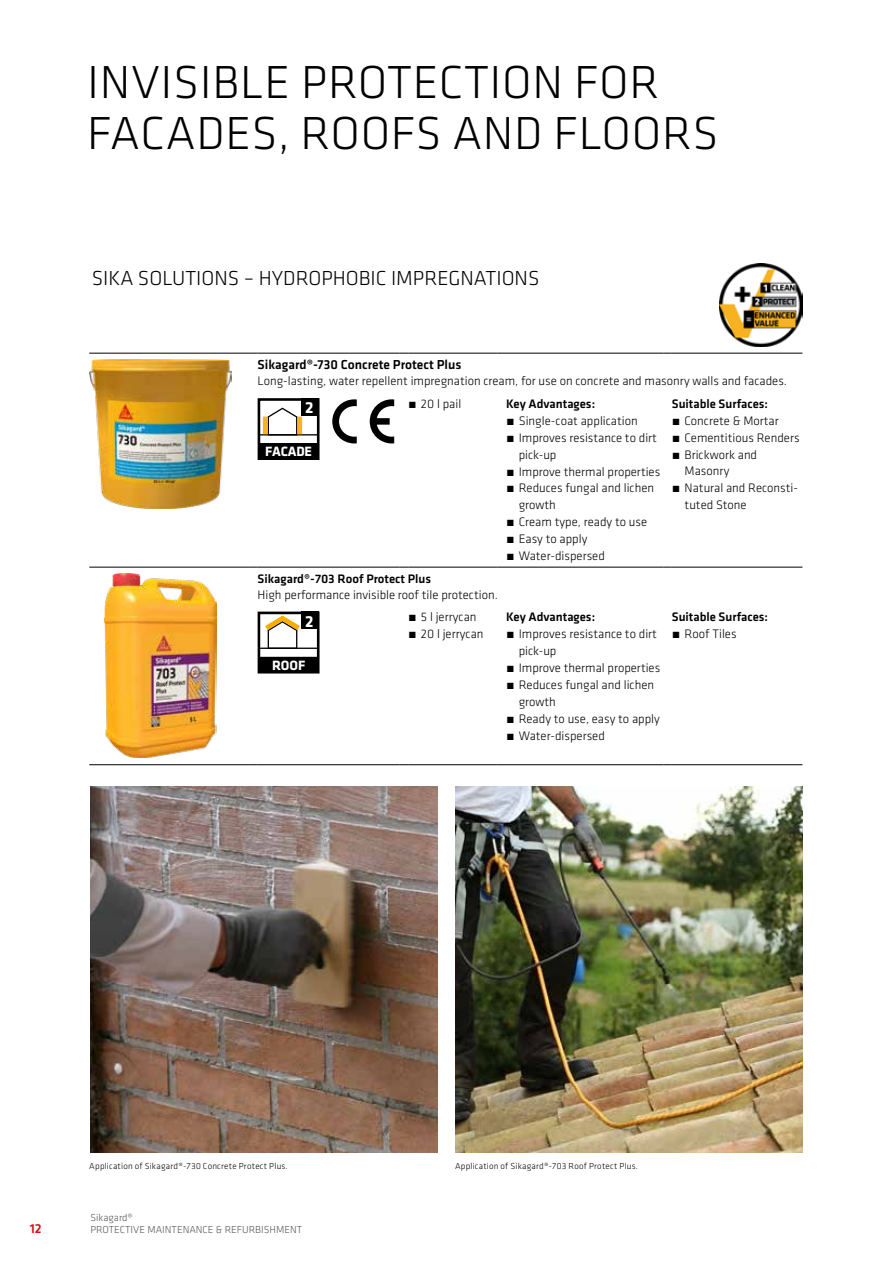
<style>
.page{position:relative;width:893px;height:1263px;background:#fff}
.page>*{position:absolute;margin:0;border:0;box-sizing:border-box;transform-origin:0 0}
.t1{font:300 48px/51px "Klavika";letter-spacing:.015em;color:#000}
.t2{font:300 21px "Klavika";color:#000}
.t3{font:700 16.65px "Klavika";color:#fff}
.t4{font:700 13.95px "Klavika";letter-spacing:-.015em;color:#fff}
.t5{font:500 13.5px "Klavika";color:#000}
.t6{font:500 13.5px "Klavika";color:#e30613}
.t7{font:300 12.75px/17px "Klavika";color:#000}
.t8{font:500 12.75px "Klavika";color:#000}
.t9{font:300 10.5px/12.6px "Klavika";color:#575756}
.t10{font:300 9px "Klavika";letter-spacing:.025em;color:#000}
</style>
<div class="page">
<img style="left:91px;top:787px;width:347px;height:365px">
<img style="left:455px;top:787px;width:347px;height:365px">
<hr style="left:258px;top:764px;width:142px;height:1px;background:#000">
<hr style="left:408px;top:764px;width:89px;height:1px;background:#000">
<hr style="left:258px;top:353px;width:142px;height:1px;background:#000">
<hr style="left:408px;top:353px;width:89px;height:1px;background:#000">
<hr style="left:506px;top:353px;width:157px;height:1px;background:#000">
<hr style="left:672px;top:353px;width:130px;height:1px;background:#000">
<hr style="left:506px;top:764px;width:157px;height:1px;background:#000">
<hr style="left:672px;top:764px;width:130px;height:1px;background:#000">
<hr style="left:89px;top:353px;width:160px;height:1px;background:#000">
<hr style="left:258px;top:567px;width:142px;height:1px;background:#000">
<hr style="left:408px;top:567px;width:89px;height:1px;background:#000">
<hr style="left:506px;top:567px;width:157px;height:1px;background:#000">
<hr style="left:672px;top:567px;width:130px;height:1px;background:#000">
<hr style="left:89px;top:567px;width:160px;height:1px;background:#000">
<hr style="left:89px;top:764px;width:160px;height:1px;background:#000">
<img style="left:89px;top:359px;width:143px;height:149px">
<div style="left:259px;top:443px;width:59px;height:16px;background:#000"></div>
<div style="left:258px;top:398px;width:62px;height:62px;border:3px solid #000"></div>
<div style="left:302px;top:398px;width:17px;height:17px;background:#000"></div>
<svg style="left:266px;top:408px;width:32px;height:26px"></svg>
<hr style="left:260px;top:434px;width:57px;height:1px;background:#000">
<div style="left:263px;top:417px;width:5px;height:17px;background:#f7b321"></div>
<div style="left:297px;top:417px;width:5px;height:17px;background:#f7b321"></div>
<svg style="left:332px;top:399px;width:25px;height:44px"></svg>
<svg style="left:370px;top:399px;width:24px;height:44px"></svg>
<img style="left:104px;top:573px;width:113px;height:185px">
<div style="left:259px;top:657px;width:59px;height:15px;background:#000"></div>
<hr style="left:260px;top:648px;width:57px;height:1px;background:#000">
<div style="left:258px;top:612px;width:62px;height:61px;border:3px solid #000"></div>
<svg style="left:260px;top:613px;width:45px;height:36px"></svg>
<div style="left:302px;top:612px;width:17px;height:17px;background:#000"></div>
<img style="left:720px;top:264px;width:83px;height:83px">
<h1 class="t1" style="left:87px;top:56px;width:633px">INVISIBLE PROTECTION FOR<br>FACADES, ROOFS AND FLOORS</h1>
<h2 class="t2" style="left:92px;top:265px;width:449px">SIKA SOLUTIONS – HYDROPHOBIC IMPREGNATIONS</h2>
<p class="t5" style="left:258px;top:356px;width:205px">Sikagard®-730 Concrete Protect Plus</p>
<p class="t7" style="left:258px;top:373px;width:531px">Long-lasting, water repellent impregnation cream, for use on concrete and masonry walls and facades.</p>
<h3 class="t3" style="left:305px;top:396px;width:10px">2</h3>
<p class="t7" style="left:408px;top:395px;width:55px">́ 20 l pail</p>
<p class="t8" style="left:506px;top:395px;width:91px">Key Advantages:</p>
<p class="t7" style="left:506px;top:412px;width:133px">́ Single-coat application</p>
<p class="t7" style="left:506px;top:429px;width:152px">́ Improves resistance to dirt</p>
<p class="t7" style="left:519px;top:446px;width:39px">pick-up</p>
<p class="t7" style="left:506px;top:463px;width:156px">́ Improve thermal properties</p>
<p class="t7" style="left:506px;top:480px;width:150px">́ Reduces fungal and lichen</p>
<p class="t7" style="left:519px;top:497px;width:39px">growth</p>
<p class="t7" style="left:506px;top:513px;width:143px">́ Cream type, ready to use</p>
<p class="t7" style="left:506px;top:530px;width:83px">́ Easy to apply</p>
<p class="t7" style="left:506px;top:547px;width:100px">́ Water-dispersed</p>
<p class="t4" style="left:265px;top:442px;width:48px">FACADE</p>
<p class="t8" style="left:258px;top:570px;width:175px">Sikagard®-703 Roof Protect Plus</p>
<p class="t7" style="left:258px;top:586px;width:242px">High performance invisible roof tile protection.</p>
<h3 class="t3" style="left:305px;top:609px;width:10px">2</h3>
<p class="t7" style="left:408px;top:608px;width:77px">́ 5 l jerrycan ́ 20 l jerrycan</p>
<p class="t8" style="left:506px;top:608px;width:91px">Key Advantages:</p>
<p class="t7" style="left:506px;top:625px;width:152px">́ Improves resistance to dirt</p>
<p class="t7" style="left:519px;top:642px;width:39px">pick-up</p>
<p class="t7" style="left:506px;top:659px;width:156px">́ Improve thermal properties</p>
<p class="t7" style="left:506px;top:676px;width:150px">́ Reduces fungal and lichen</p>
<p class="t7" style="left:519px;top:693px;width:39px">growth</p>
<p class="t7" style="left:506px;top:710px;width:155px">́ Ready to use, easy to apply</p>
<p class="t7" style="left:506px;top:727px;width:100px">́ Water-dispersed</p>
<p class="t4" style="left:272px;top:655px;width:35px">ROOF</p>
<p class="t8" style="left:672px;top:395px;width:98px">Suitable Surfaces:</p>
<p class="t7" style="left:672px;top:412px;width:108px">́ Concrete &amp; Mortar</p>
<p class="t7" style="left:672px;top:429px;width:129px">́ Cementitious Renders</p>
<p class="t7" style="left:672px;top:446px;width:87px">́ Brickwork and</p>
<p class="t7" style="left:685px;top:463px;width:46px">Masonry</p>
<p class="t7" style="left:672px;top:480px;width:128px">́ Natural and Reconsti-</p>
<p class="t7" style="left:685px;top:496px;width:64px">tuted Stone</p>
<p class="t8" style="left:672px;top:608px;width:98px">Suitable Surfaces:</p>
<p class="t7" style="left:672px;top:625px;width:66px">́ Roof Tiles</p>
<p class="t10" style="left:89px;top:1160px;width:200px">Application of Sikagard®-730 Concrete Protect Plus.</p>
<p class="t10" style="left:455px;top:1160px;width:185px">Application of Sikagard®-703 Roof Protect Plus.</p>
<p class="t6" style="left:30px;top:1219px;width:13px">12</p>
<p class="t9" style="left:91px;top:1211px;width:213px">Sikagard®<br>PROTECTIVE MAINTENANCE &amp; REFURBISHMENT</p>
</div>
